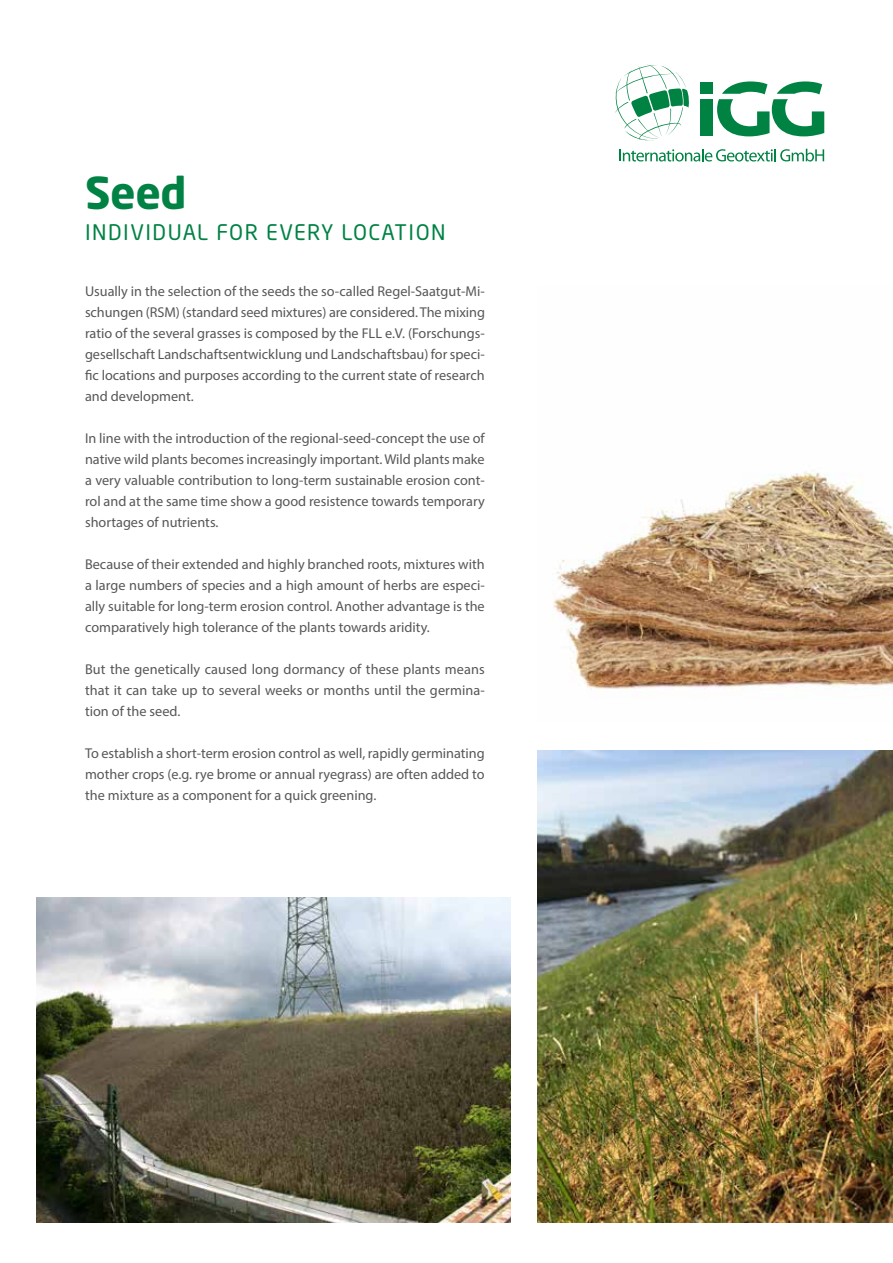
<style>
.page{position:relative;width:893px;height:1263px;background:#fff}
.page>*{position:absolute;margin:0;border:0;box-sizing:border-box;transform-origin:0 0}
.t1{font:700 43.5px "Neo Sans Std";color:#008244}
.t2{font:21.15px "Neo Sans Std";letter-spacing:.07em;color:#008244}
.t3{font:14.25px/21px "Myriad Pro";color:#575756;text-align:justify}
</style>
<div class="page">
<div style="left:700px;top:82px;width:13px;height:12px;background:#008243"></div>
<div style="left:700px;top:99px;width:13px;height:37px;background:#008243"></div>
<svg style="left:619px;top:149px;width:205px;height:13px"></svg>
<svg style="left:615px;top:64px;width:74px;height:77px"></svg>
<svg style="left:717px;top:81px;width:107px;height:55px"></svg>
<img style="left:537px;top:750px;width:356px;height:472px">
<img style="left:553px;top:472px;width:340px;height:218px">
<img style="left:36px;top:897px;width:474px;height:325px">
<h1 class="t1" style="left:85px;top:165px;width:103px">Seed</h1>
<h2 class="t2" style="left:85px;top:220px;width:362px">INDIVIDUAL FOR EVERY LOCATION</h2>
<p class="t3" style="left:85px;top:281px;width:401px">Usually in the selection of the seeds the so-called Regel-Saatgut-Mi&shy;schungen (RSM) (standard seed mixtures) are considered. The mixing ratio of the several grasses is composed by the FLL e.V. (Forschungs&shy;gesellschaft Landschaftsentwicklung und Landschaftsbau) for speci&shy;fic locations and purposes according to the current state of research and development.</p>
<p class="t3" style="left:85px;top:428px;width:401px">In line with the introduction of the regional-seed-concept the use of native wild plants becomes increasingly important. Wild plants make a very valuable contribution to long-term sustainable erosion cont&shy;rol and at the same time show a good resistence towards temporary shortages of nutrients.</p>
<p class="t3" style="left:85px;top:554px;width:401px">Because of their extended and highly branched roots, mixtures with a large numbers of species and a high amount of herbs are especi&shy;ally suitable for long-term erosion control. Another advantage is the comparatively high tolerance of the plants towards aridity.</p>
<p class="t3" style="left:85px;top:659px;width:401px">But the genetically caused long dormancy of these plants means that it can take up to several weeks or months until the germina&shy;tion of the seed.</p>
<p class="t3" style="left:85px;top:743px;width:401px">To establish a short-term erosion control as well, rapidly germinating mother crops (e.g. rye brome or annual ryegrass) are often added to the mixture as a component for a quick greening.</p>
</div>
